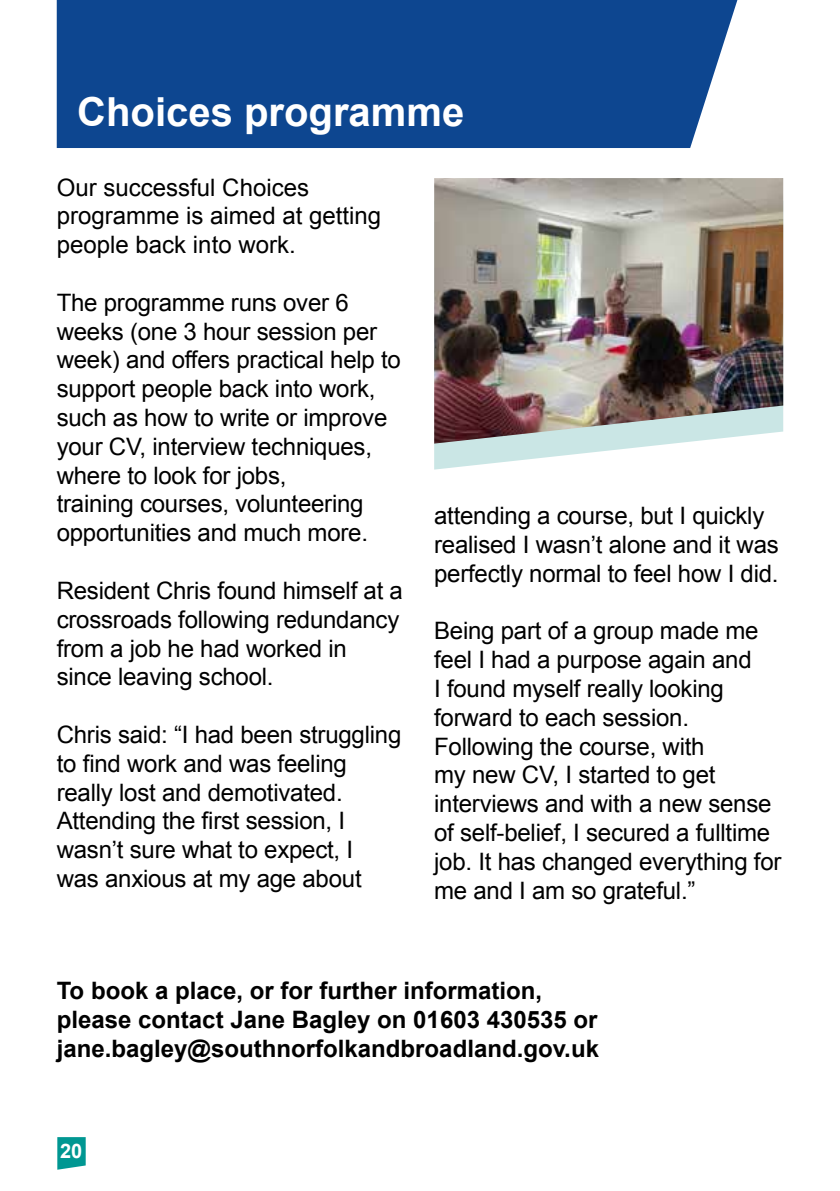
<style>
.page{position:relative;width:840px;height:1191px;background:#fff}
.page>*{position:absolute;margin:0;border:0;box-sizing:border-box;transform-origin:0 0}
.Course_Header{font:700 40px "Arial";color:#fff}
.body_text_12pt{font:24px/28.8px "Arial";letter-spacing:-.01em;color:#000}
.t1{font:700 24px/28.8px "Arial";color:#000}
.t2{font:700 20px "Arial";color:#fff}
</style>
<div class="page">
<svg style="left:57px;top:1137px;width:29px;height:32px"></svg>
<div style="left:57px;top:0;width:680px;height:148px;background:#0d4690"></div>
<svg style="left:434px;top:443px;width:242px;height:26px"></svg>
<img style="left:434px;top:178px;width:348px;height:265px">
<h1 class="Course_Header" style="left:77px;top:86px;width:388px">Choices programme</h1>
<p class="body_text_12pt" style="left:57px;top:173px;width:326px">Our successful Choices programme is aimed at getting people back into work.</p>
<p class="body_text_12pt" style="left:57px;top:288px;width:345px">The programme runs over 6 weeks (one 3 hour session per week) and offers practical help to support people back into work, such as how to write or improve your CV, interview techniques, where to look for jobs,<br>training courses, volunteering opportunities and much more.</p>
<p class="body_text_12pt" style="left:57px;top:576px;width:347px">Resident Chris found himself at a crossroads following redundancy from a job he had worked in since leaving school.</p>
<p class="body_text_12pt" style="left:57px;top:720px;width:346px">Chris said: “I had been struggling to find work and was feeling really lost and demotivated.<br>Attending the first session, I wasn’t sure what to expect, I was anxious at my age about</p>
<p class="body_text_12pt" style="left:434px;top:501px;width:346px">attending a course, but I quickly realised I wasn’t alone and it was perfectly normal to feel how I did.</p>
<p class="body_text_12pt" style="left:434px;top:617px;width:348px">Being part of a group made me feel I had a purpose again and<br>I found myself really looking forward to each session.<br>Following the course, with<br>my new CV, I started to get interviews and with a new sense of self-belief, I secured a fulltime job. It has changed everything for me and I am so grateful.”</p>
<p class="t1" style="left:57px;top:977px;width:543px">To book a place, or for further information, please contact Jane Bagley on 01603 430535 or jane.bagley@southnorfolkandbroadland.gov.uk</p>
<p class="t2" style="left:60px;top:1138px;width:24px">20</p>
</div>
